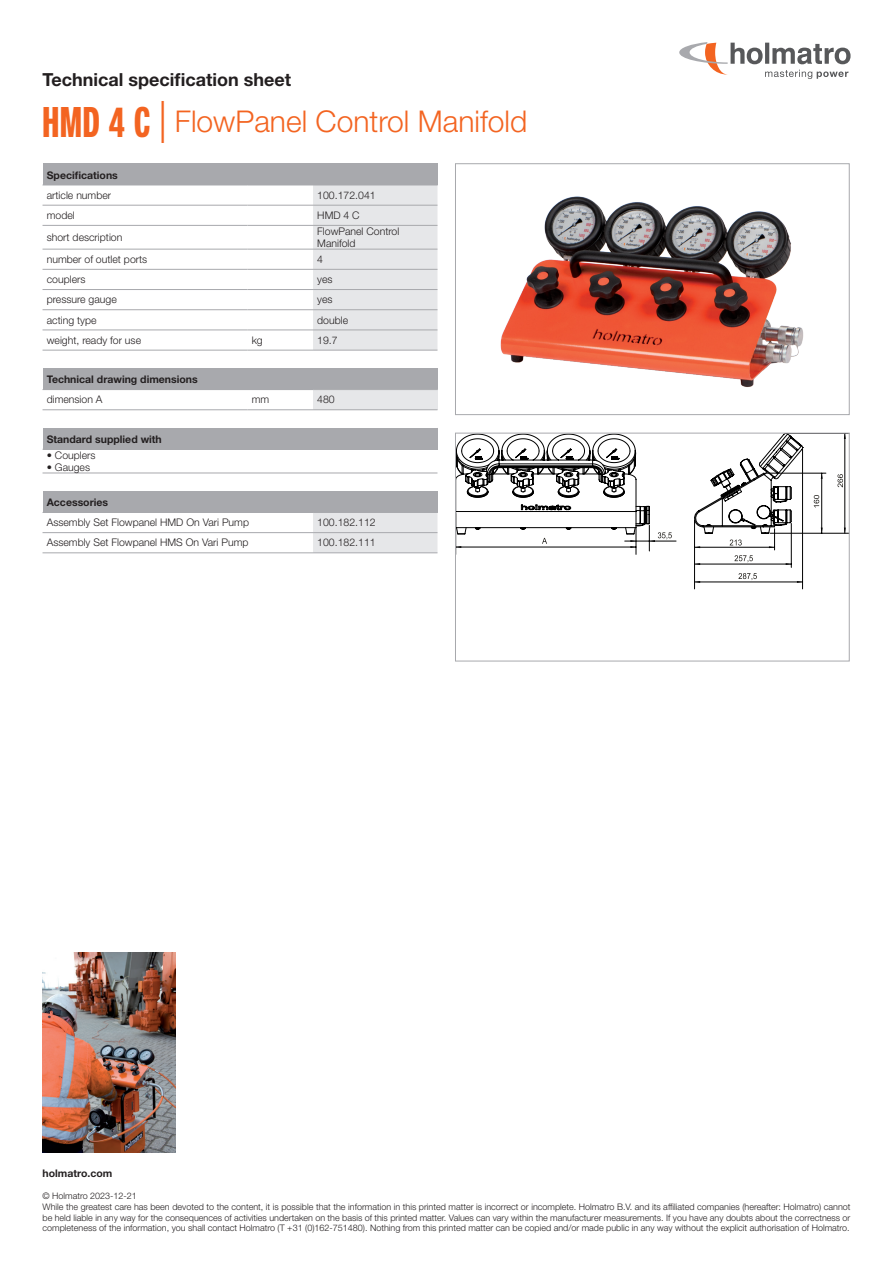
<style>
.page{position:relative;width:893px;height:1263px;background:#fff}
.page>*{position:absolute;margin:0;border:0;box-sizing:border-box;transform-origin:0 0}
.t1{font:300 30px "Helvetica Neue LT Std";color:#f36421}
.t2{font:700 18px "Helvetica Neue LT Std";color:#231f20}
.t3{font:300 10.5px/12px "Helvetica Neue LT Std";color:#231f20}
.t4{font:700 10.5px "Helvetica Neue LT Std";color:#231f20}
.t5{font:300 9px/10.8px "Helvetica Neue LT Std";color:#231f20}
.s1{font-family:"Neue Helvetica Pro 79 Cm";font-weight:700;font-size:42px}
.s2{font-size:42px}
</style>
<div class="page">
<svg style="left:679px;top:42px;width:171px;height:37px"></svg>
<div style="left:43px;top:164px;width:394px;height:21px;background:#a8a9ad"></div>
<svg style="left:313px;top:164px;width:125px;height:186px;background:#dedfe1"></svg>
<hr style="left:43px;top:185px;width:204px;height:1px;background:#a8a9ad">
<hr style="left:247px;top:185px;width:66px;height:1px;background:#a8a9ad">
<hr style="left:313px;top:185px;width:125px;height:1px;background:#a8a9ad">
<hr style="left:43px;top:205px;width:204px;height:1px;background:#a8a9ad">
<hr style="left:247px;top:205px;width:66px;height:1px;background:#a8a9ad">
<hr style="left:313px;top:205px;width:124px;height:1px;background:#a8a9ad">
<hr style="left:43px;top:225px;width:204px;height:1px;background:#a8a9ad">
<hr style="left:247px;top:225px;width:66px;height:1px;background:#a8a9ad">
<hr style="left:313px;top:225px;width:124px;height:1px;background:#a8a9ad">
<hr style="left:43px;top:249px;width:204px;height:1px;background:#a8a9ad">
<hr style="left:247px;top:249px;width:66px;height:1px;background:#a8a9ad">
<hr style="left:313px;top:249px;width:124px;height:1px;background:#a8a9ad">
<hr style="left:43px;top:269px;width:204px;height:1px;background:#a8a9ad">
<hr style="left:247px;top:269px;width:66px;height:1px;background:#a8a9ad">
<hr style="left:313px;top:269px;width:124px;height:1px;background:#a8a9ad">
<hr style="left:43px;top:289px;width:204px;height:1px;background:#a8a9ad">
<hr style="left:247px;top:289px;width:66px;height:1px;background:#a8a9ad">
<hr style="left:313px;top:289px;width:124px;height:1px;background:#a8a9ad">
<hr style="left:43px;top:309px;width:204px;height:1px;background:#a8a9ad">
<hr style="left:247px;top:309px;width:66px;height:1px;background:#a8a9ad">
<hr style="left:313px;top:309px;width:124px;height:1px;background:#a8a9ad">
<hr style="left:43px;top:350px;width:204px;height:1px;background:#a8a9ad">
<hr style="left:43px;top:330px;width:204px;height:1px;background:#a8a9ad">
<hr style="left:247px;top:350px;width:66px;height:1px;background:#a8a9ad">
<hr style="left:247px;top:330px;width:66px;height:1px;background:#a8a9ad">
<hr style="left:313px;top:350px;width:124px;height:1px;background:#a8a9ad">
<hr style="left:313px;top:330px;width:124px;height:1px;background:#a8a9ad">
<div style="left:43px;top:368px;width:394px;height:22px;background:#a8a9ad"></div>
<div style="left:313px;top:390px;width:124px;height:20px;background:#e6e7e9"></div>
<svg style="left:437px;top:368px;width:1px;height:21px"></svg>
<hr style="left:43px;top:409px;width:204px;height:1px;background:#a8a9ad">
<hr style="left:247px;top:409px;width:66px;height:1px;background:#a8a9ad">
<hr style="left:313px;top:409px;width:124px;height:1px;background:#a8a9ad">
<hr style="left:313px;top:389px;width:125px;height:1px;background:#a8a9ad">
<div style="left:43px;top:428px;width:394px;height:21px;background:#a8a9ad"></div>
<svg style="left:437px;top:428px;width:1px;height:21px"></svg>
<hr style="left:43px;top:473px;width:394px;height:1px;background:#a8a9ad">
<hr style="left:43px;top:449px;width:395px;height:1px;background:#a8a9ad">
<div style="left:43px;top:491px;width:394px;height:21px;background:#a8a9ad"></div>
<svg style="left:313px;top:491px;width:125px;height:62px"></svg>
<hr style="left:43px;top:512px;width:270px;height:1px;background:#a8a9ad">
<hr style="left:313px;top:512px;width:125px;height:1px;background:#a8a9ad">
<hr style="left:43px;top:553px;width:270px;height:1px;background:#a8a9ad">
<hr style="left:43px;top:532px;width:270px;height:1px;background:#a8a9ad">
<hr style="left:313px;top:553px;width:124px;height:1px;background:#a8a9ad">
<hr style="left:313px;top:532px;width:124px;height:1px;background:#a8a9ad">
<img style="left:43px;top:952px;width:132px;height:200px">
<hr style="left:844px;top:433px;width:1px;height:100px;background:#000">
<hr style="left:802px;top:449px;width:1px;height:140px;background:#000">
<hr style="left:694px;top:582px;width:108px;height:1px;background:#000">
<hr style="left:766px;top:473px;width:60px;height:1px;background:#000">
<hr style="left:770px;top:533px;width:79px;height:1px;background:#000">
<hr style="left:821px;top:473px;width:1px;height:60px;background:#000">
<hr style="left:694px;top:520px;width:1px;height:69px;background:#000">
<hr style="left:791px;top:523px;width:1px;height:44px;background:#000">
<svg style="left:837px;top:474px;width:6px;height:13px"></svg>
<svg style="left:814px;top:495px;width:5px;height:12px"></svg>
<svg style="left:457px;top:435px;width:219px;height:119px"></svg>
<svg style="left:738px;top:573px;width:19px;height:7px"></svg>
<svg style="left:694px;top:435px;width:109px;height:130px"></svg>
<div style="left:455px;top:433px;width:394px;height:228px;border:1px solid #a8a9ad"></div>
<img style="left:500px;top:196px;width:304px;height:192px">
<div style="left:455px;top:164px;width:394px;height:251px;border:1px solid #a8a9ad"></div>
<h2 class="t2" style="left:43px;top:68px;width:250px">Technical specification sheet</h2>
<h1 class="t1" style="left:43px;top:103px;width:486px"><span class="s1">HMD 4 C</span> <span class="s2">|</span> FlowPanel Control Manifold</h1>
<p class="t4" style="left:47px;top:168px;width:73px">Specifications</p>
<p class="t3" style="left:47px;top:189px;width:66px">article number</p>
<p class="t3" style="left:317px;top:189px;width:60px">100.172.041</p>
<p class="t3" style="left:47px;top:209px;width:30px">model</p>
<p class="t3" style="left:317px;top:209px;width:44px">HMD 4 C</p>
<p class="t3" style="left:47px;top:231px;width:77px">short description</p>
<p class="t3" style="left:317px;top:225px;width:84px">FlowPanel Control<br>Manifold</p>
<p class="t3" style="left:47px;top:253px;width:102px">number of outlet ports</p>
<p class="t3" style="left:317px;top:253px;width:7px">4</p>
<p class="t3" style="left:47px;top:273px;width:40px">couplers</p>
<p class="t3" style="left:317px;top:273px;width:17px">yes</p>
<p class="t3" style="left:47px;top:293px;width:72px">pressure gauge</p>
<p class="t3" style="left:317px;top:293px;width:17px">yes</p>
<p class="t3" style="left:47px;top:314px;width:51px">acting type</p>
<p class="t3" style="left:317px;top:314px;width:32px">double</p>
<p class="t3" style="left:47px;top:334px;width:96px">weight, ready for use</p>
<p class="t3" style="left:252px;top:334px;width:13px">kg</p>
<p class="t3" style="left:317px;top:334px;width:22px">19.7</p>
<p class="t4" style="left:47px;top:373px;width:153px">Technical drawing dimensions</p>
<p class="t3" style="left:47px;top:393px;width:57px">dimension A</p>
<p class="t3" style="left:252px;top:393px;width:19px">mm</p>
<p class="t3" style="left:317px;top:393px;width:19px">480</p>
<p class="t4" style="left:47px;top:433px;width:117px">Standard supplied with</p>
<p class="t3" style="left:47px;top:449px;width:50px">• Couplers</p>
<p class="t3" style="left:47px;top:461px;width:45px">• Gauges</p>
<p class="t4" style="left:47px;top:496px;width:63px">Accessories</p>
<p class="t3" style="left:47px;top:516px;width:204px">Assembly Set Flowpanel HMD On Vari Pump</p>
<p class="t3" style="left:317px;top:516px;width:60px">100.182.112</p>
<p class="t3" style="left:47px;top:536px;width:203px">Assembly Set Flowpanel HMS On Vari Pump</p>
<p class="t3" style="left:317px;top:536px;width:60px">100.182.111</p>
<p class="t4" style="left:43px;top:1167px;width:71px">holmatro.com</p>
<p class="t5" style="left:43px;top:1190px;width:809px">© Holmatro 2023-12-21<br>While the greatest care has been devoted to the content, it is possible that the information in this printed matter is incorrect or incomplete. Holmatro B.V. and its affiliated companies (hereafter: Holmatro) cannot be held liable in any way for the consequences of activities undertaken on the basis of this printed matter. Values can vary within the manufacturer measurements. If you have any doubts about the correctness or completeness of the information, you shall contact Holmatro (T +31 (0)162-751480). Nothing from this printed matter can be copied and/or made public in any way without the explicit authorisation of Holmatro.</p>
</div>
